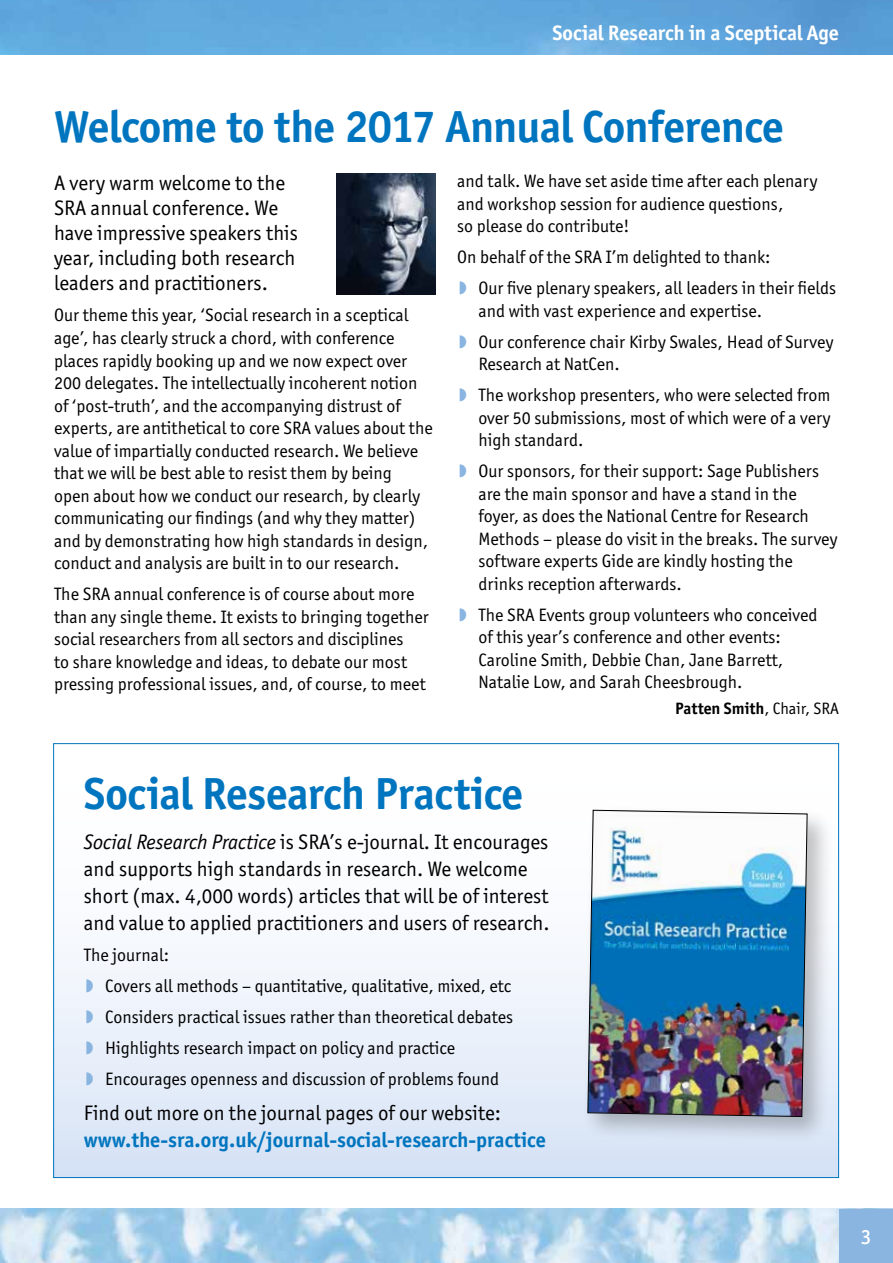
<style>
.page{position:relative;width:893px;height:1263px;background:#fff}
.page>*{position:absolute;margin:0;border:0;box-sizing:border-box;transform-origin:0 0}
.t1{font:700 45px "Officina San ITC";letter-spacing:-.01em;color:#0075bf}
.t2{font:21px/25.2px "Officina San ITC";color:#000}
.t3{font:700 21px "Officina San ITC";color:#0075bf}
.t4{font:700 21px "Officina San ITC";letter-spacing:-.005em;color:#fff}
.t5{font:500 21px "Officina San ITC";color:#fff}
.t6{font:18px/22.5px "Officina San ITC";color:#000}
.t7{font:700 16.5px "Officina San ITC";color:#000}
.s1{color:#8ab5e1}
.s2{font-weight:400}
.s3{font-style:italic}
</style>
<div class="page">
<img style="left:0;top:1209px;width:839px;height:54px">
<img style="left:0;top:0;width:893px;height:54px">
<div style="left:839px;top:1209px;width:54px;height:54px;background:#8ab5e1"></div>
<img style="left:336px;top:173px;width:100px;height:122px">
<div style="left:54px;top:744px;width:785px;height:433px;background:linear-gradient(to bottom,#fff,#dbe6f6)"></div>
<div style="left:581px;top:804px;width:254px;height:340px;background:#000;opacity:.25"></div>
<img style="left:587px;top:809px;width:221px;height:308px">
<p class="t4" style="left:552px;top:20px;width:288px">Social Research in a Sceptical Age</p>
<h1 class="t1" style="left:54px;top:98px;width:731px">Welcome to the 2017 Annual Conference</h1>
<p class="t2" style="left:54px;top:170px;width:245px">A very warm welcome to the<br>SRA annual conference. We have impressive speakers this year, including both research leaders and practitioners.</p>
<p class="t6" style="left:54px;top:304px;width:380px">Our theme this year, ‘Social research in a sceptical age’, has clearly struck a chord, with conference places rapidly booking up and we now expect over 200 delegates. The intellectually incoherent notion of ‘post-truth’, and the accompanying distrust of experts, are antithetical to core SRA values about the value of impartially conducted research. We believe that we will be best able to resist them by being<br>open about how we conduct our research, by clearly communicating our findings (and why they matter) and by demonstrating how high standards in design, conduct and analysis are built in to our research.</p>
<p class="t6" style="left:54px;top:583px;width:376px">The SRA annual conference is of course about more than any single theme. It exists to bringing together social researchers from all sectors and disciplines<br>to share knowledge and ideas, to debate our most pressing professional issues, and, of course, to meet</p>
<p class="t6" style="left:457px;top:170px;width:362px">and talk. We have set aside time after each plenary and workshop session for audience questions,<br>so please do contribute!</p>
<p class="t6" style="left:457px;top:242px;width:381px;line-height:31px">On behalf of the SRA I’m delighted to thank:<br><span class="s1">◗</span> Our five plenary speakers, all leaders in their fields</p>
<p class="t6" style="left:459px;top:295px;width:376px;line-height:31px;text-indent:19px">and with vast experience and expertise.<br><span class="s1">◗</span> Our conference chair Kirby Swales, Head of Survey</p>
<p class="t6" style="left:459px;top:349px;width:373px;line-height:31px;text-indent:19px">Research at NatCen.<br><span class="s1">◗</span> The workshop presenters, who were selected from</p>
<p class="t6" style="left:478px;top:406px;width:354px">over 50 submissions, most of which were of a very high standard.</p>
<p class="t6" style="left:478px;top:460px;width:361px;text-indent:-19px"><span class="s1">◗</span> Our sponsors, for their support: Sage Publishers are the main sponsor and have a stand in the foyer, as does the National Centre for Research Methods – please do visit in the breaks. The survey software experts Gide are kindly hosting the drinks reception afterwards.</p>
<p class="t6" style="left:478px;top:603px;width:340px;text-indent:-19px"><span class="s1">◗</span> The SRA Events group volunteers who conceived of this year’s conference and other events:<br>Caroline Smith, Debbie Chan, Jane Barrett, Natalie Low, and Sarah Cheesbrough.</p>
<p class="t7" style="left:675px;top:698px;width:165px">Patten Smith<span class="s2">, Chair, SRA</span></p>
<h1 class="t1" style="left:84px;top:766px;width:441px">Social Research Practice</h1>
<p class="t2" style="left:84px;top:828px;width:467px;line-height:27px"><span class="s3">Social Research Practice</span> is SRA’s e-journal. It encourages and supports high standards in research. We welcome short (max. 4,000 words) articles that will be of interest and value to applied practitioners and users of research.</p>
<p class="t6" style="left:84px;top:939px;width:431px;line-height:31px">The journal:<br><span class="s1">◗</span> Covers all methods – quantitative, qualitative, mixed, etc <span class="s1">◗</span> Considers practical issues rather than theoretical debates <span class="s1">◗</span> Highlights research impact on policy and practice<br><span class="s1">◗</span> Encourages openness and discussion of problems found</p>
<p class="t2" style="left:84px;top:1100px;width:419px">Find out more on the journal pages of our website:</p>
<p class="t3" style="left:84px;top:1127px;width:464px">www.the-sra.org.uk/journal-social-research-practice</p>
<p class="t5" style="left:861px;top:1224px;width:12px">3</p>
</div>
